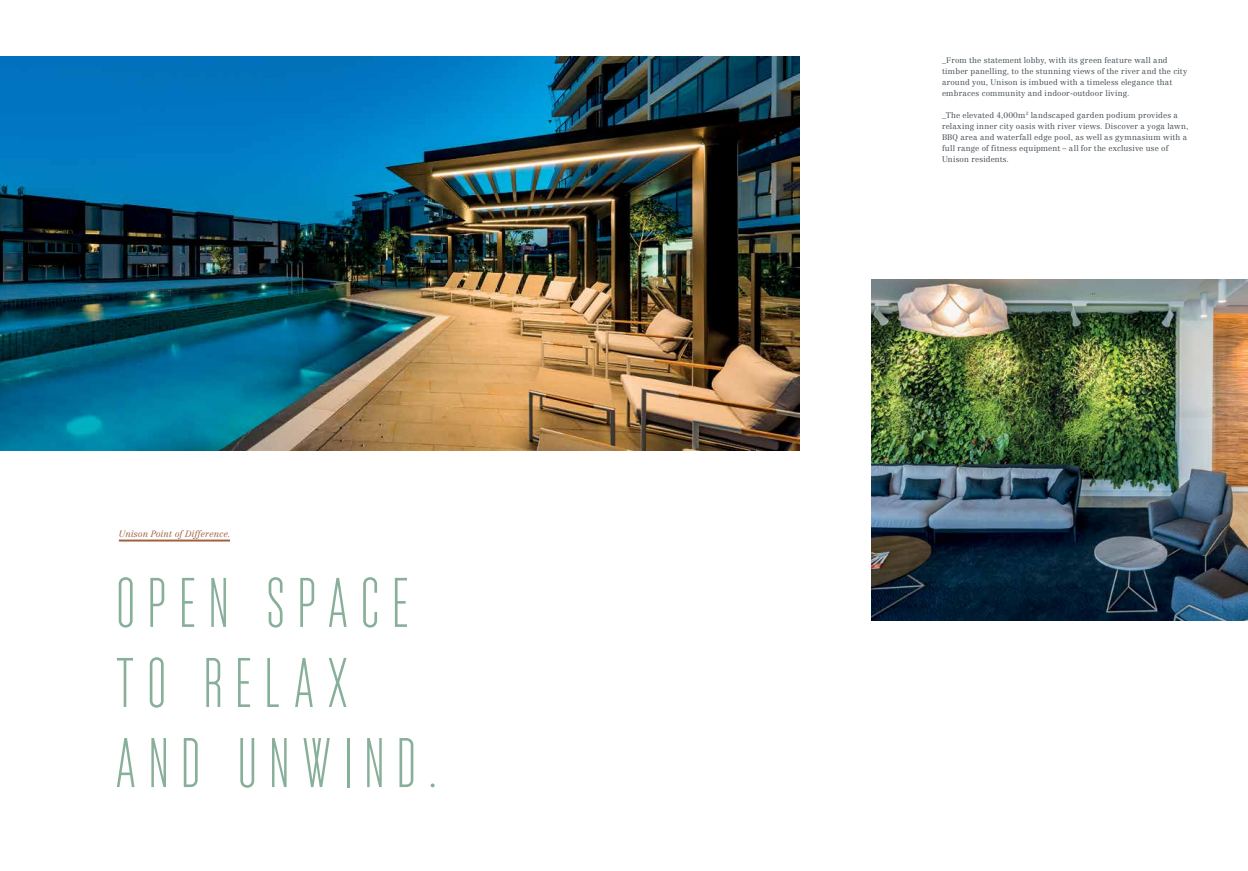
<style>
.page{position:relative;width:1248px;height:871px;background:#fff}
.page>*{position:absolute;margin:0;border:0;box-sizing:border-box;transform-origin:0 0}
.t1{font:300 70px/80px "Monopol";letter-spacing:.185em;color:#87af9a}
.t2{font:italic 300 9px "Centennial LT Std";color:#a16240}
.t3{font:300 8px/11px "Centennial LT Std";letter-spacing:.025em;color:#3e484f}
</style>
<div class="page">
<img style="left:0;top:57px;width:799px;height:393px">
<img style="left:871px;top:280px;width:376px;height:340px">
<hr style="left:119px;top:539px;width:111px;height:2px;background:#a16240">
<p class="t2" style="left:119px;top:528px;width:113px">Unison Point of Difference.</p>
<h1 class="t1" style="left:116px;top:562px;width:322px">OPEN SPACE<br>TO RELAX<br>AND UNWIND.</h1>
<p class="t3" style="left:941px;top:54px;width:247px">_From the statement lobby, with its green feature wall and timber panelling, to the stunning views of the river and the city around you, Unison is imbued with a timeless elegance that embraces community and indoor-outdoor living.</p>
<p class="t3" style="left:941px;top:109px;width:248px">_The elevated 4,000m<sup>2</sup> landscaped garden podium provides a relaxing inner city oasis with river views. Discover a yoga lawn, BBQ area and waterfall edge pool, as well as gymnasium with a full range of fitness equipment – all for the exclusive use of Unison residents.</p>
</div>
